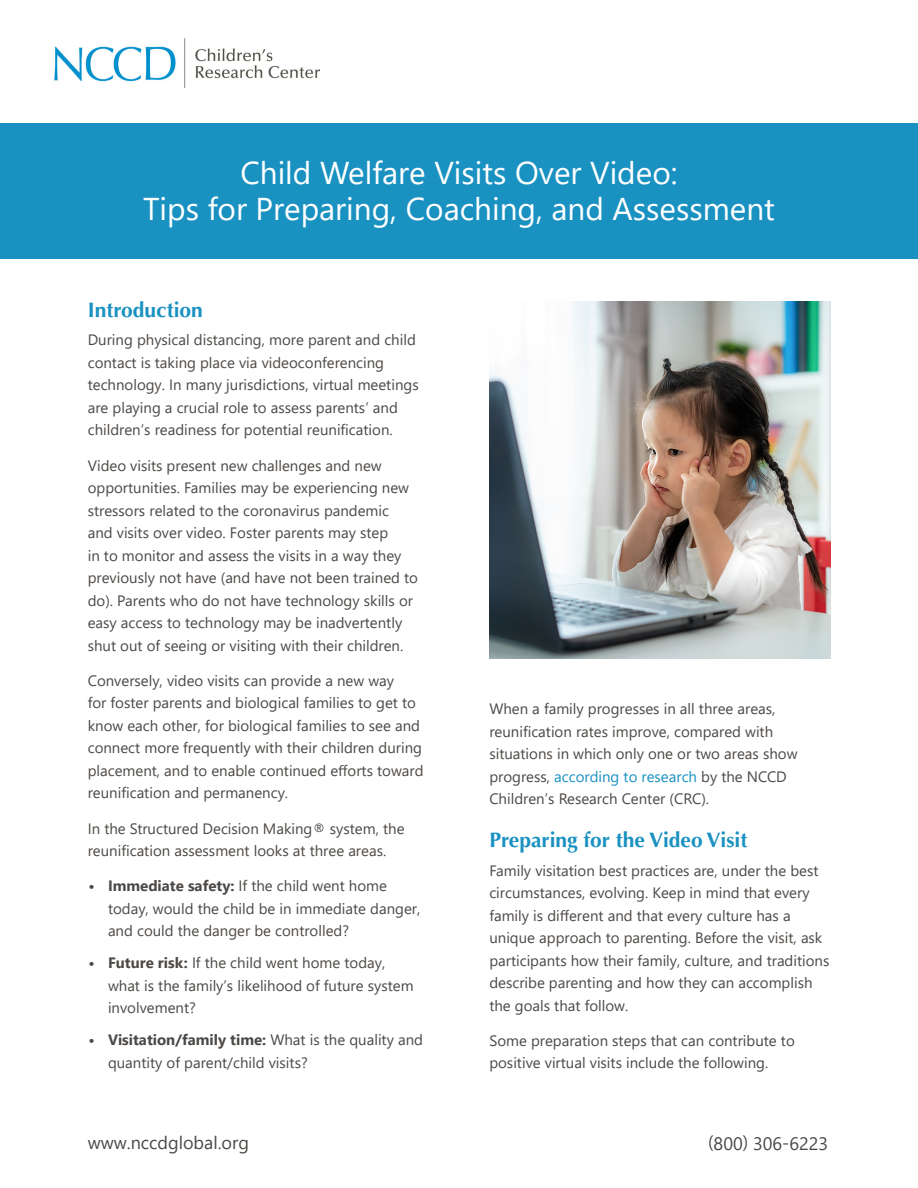
<style>
.page{position:relative;width:918px;height:1188px;background:#fff}
.page>*{position:absolute;margin:0;border:0;box-sizing:border-box;transform-origin:0 0}
.Page_Heading_White{font:31.5px/36px "Segoe UI";color:#fff;text-align:center}
.Heading_1{font:700 21px "Optima LT Std";color:#1991c1}
.Cover_Date{font:18px "Segoe UI";color:#4c4845}
.t1{font:15px/22.5px "Segoe UI";color:#4c4845}
.s1{font-weight:700}
.s2{color:#1991c1}
</style>
<div class="page">
<img style="left:54px;top:38px;width:265px;height:49px">
<div style="left:0;top:123px;width:918px;height:136px;background:#1991c1"></div>
<img style="left:489px;top:302px;width:341px;height:357px">
<p class="Page_Heading_White" style="left:143px;top:152px;width:633px">Child Welfare Visits Over Video:<br>Tips for Preparing, Coaching, and Assessment</p>
<p class="Heading_1" style="left:88px;top:298px;width:117px">Introduction</p>
<p class="t1" style="left:88px;top:328px;width:332px">During physical distancing, more parent and child contact is taking place via videoconferencing technology. In many jurisdictions, virtual meetings are playing a crucial role to assess parents’ and children’s readiness for potential reunification.</p>
<p class="t1" style="left:88px;top:453px;width:332px">Video visits present new challenges and new opportunities. Families may be experiencing new stressors related to the coronavirus pandemic<br>and visits over video. Foster parents may step<br>in to monitor and assess the visits in a way they previously not have (and have not been trained to do). Parents who do not have technology skills or easy access to technology may be inadvertently shut out of seeing or visiting with their children.</p>
<p class="t1" style="left:88px;top:668px;width:337px">Conversely, video visits can provide a new way<br>for foster parents and biological families to get to know each other, for biological families to see and connect more frequently with their children during placement, and to enable continued efforts toward reunification and permanency.</p>
<p class="t1" style="left:88px;top:816px;width:318px">In the Structured Decision Making® system, the reunification assessment looks at three areas.</p>
<p class="t1" style="left:108px;top:873px;width:314px;text-indent:-20px"><span class="s1">• Immediate safety:</span> If the child went home today, would the child be in immediate danger, and could the danger be controlled?</p>
<p class="t1" style="left:108px;top:950px;width:307px;text-indent:-20px"><span class="s1">• Future risk:</span> If the child went home today, what is the family’s likelihood of future system involvement?</p>
<p class="t1" style="left:108px;top:1027px;width:317px;text-indent:-20px"><span class="s1">• Visitation/family time:</span> What is the quality and quantity of parent/child visits?</p>
<p class="t1" style="left:489px;top:696px;width:310px">When a family progresses in all three areas, reunification rates improve, compared with situations in which only one or two areas show progress, <span class="s2">according to research</span> by the NCCD Children’s Research Center (CRC).</p>
<p class="Heading_1" style="left:489px;top:828px;width:260px">Preparing for the Video Visit</p>
<p class="t1" style="left:489px;top:858px;width:342px">Family visitation best practices are, under the best circumstances, evolving. Keep in mind that every family is different and that every culture has a unique approach to parenting. Before the visit, ask participants how their family, culture, and traditions describe parenting and how they can accomplish the goals that follow.</p>
<p class="t1" style="left:489px;top:1028px;width:307px">Some preparation steps that can contribute to positive virtual visits include the following.</p>
<p class="Cover_Date" style="left:88px;top:1125px;width:163px">www.nccdglobal.org</p>
<p class="Cover_Date" style="left:708px;top:1126px;width:122px">(800) 306-6223</p>
</div>
